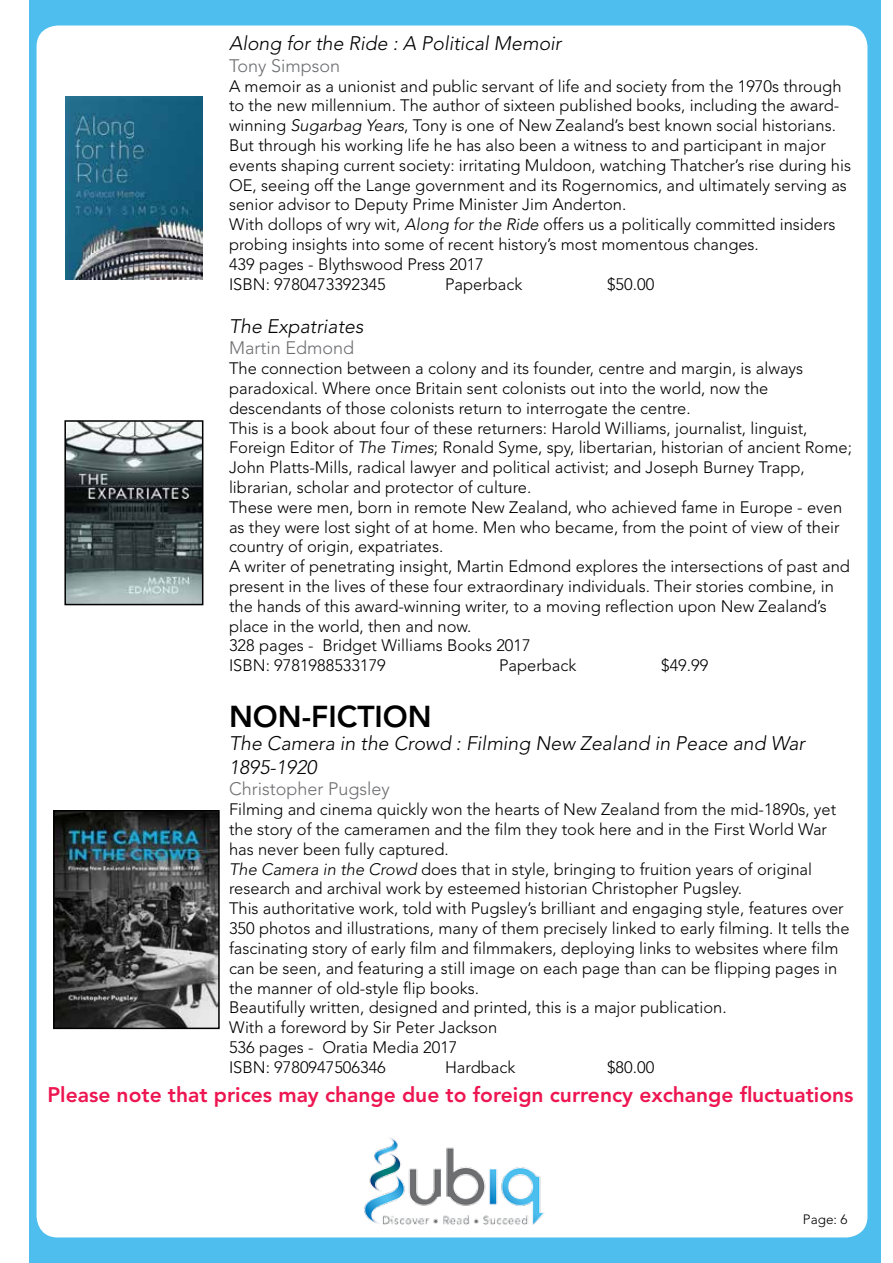
<style>
.page{position:relative;width:893px;height:1263px;background:#fff}
.page>*{position:absolute;margin:0;border:0;box-sizing:border-box;transform-origin:0 0}
.t1{font:800 30px "Avenir LT Std";color:#000}
.t2{font:800 21px "Avenir LT Std";color:#ed1651}
.t3{font:italic 300 19.5px/23.4px "Avenir LT Std";color:#000}
.t4{font:300 18px "Avenir LT Std";color:#6d6e71}
.t5{font:300 16.5px/19.8px "Avenir LT Std";color:#000}
.t6{font:300 13.5px "Avenir LT Std";color:#000}
.s1{font-style:italic}
</style>
<div class="page">
<div style="left:29px;top:0;width:851px;height:1263px;background:#4dbeed"></div>
<div style="left:37px;top:26px;width:830px;height:1211px;background:#fff;border-radius:21px"></div>
<img style="left:364px;top:1137px;width:180px;height:88px">
<img style="left:65px;top:96px;width:138px;height:184px">
<img style="left:67px;top:423px;width:133px;height:179px">
<div style="left:64px;top:420px;width:139px;height:185px;border:2px solid #000"></div>
<img style="left:56px;top:813px;width:161px;height:213px">
<div style="left:53px;top:810px;width:167px;height:219px;border:2px solid #000"></div>
<p class="t3" style="left:229px;top:32px;width:334px">Along for the Ride : A Political Memoir</p>
<p class="t4" style="left:229px;top:55px;width:113px">Tony Simpson</p>
<p class="t5" style="left:229px;top:76px;width:623px">A memoir as a unionist and public servant of life and society from the 1970s through to the new millennium. The author of sixteen published books, including the award&shy;winning <span class="s1">Sugarbag Years</span>, Tony is one of New Zealand’s best known social historians.<br>But through his working life he has also been a witness to and participant in major events shaping current society: irritating Muldoon, watching Thatcher’s rise during his OE, seeing off the Lange government and its Rogernomics, and ultimately serving as senior advisor to Deputy Prime Minister Jim Anderton.<br>With dollops of wry wit, <span class="s1">Along for the Ride</span> offers us a politically committed insiders probing insights into some of recent history’s most momentous changes.<br>439 pages - Blythswood Press 2017<br>ISBN: 9780473392345</p>
<p class="t5" style="left:445px;top:274px;width:79px">Paperback</p>
<p class="t5" style="left:607px;top:274px;width:49px">$50.00</p>
<p class="t3" style="left:229px;top:315px;width:136px">The Expatriates</p>
<p class="t4" style="left:229px;top:338px;width:127px">Martin Edmond</p>
<p class="t5" style="left:229px;top:359px;width:624px">The connection between a colony and its founder, centre and margin, is always paradoxical. Where once Britain sent colonists out into the world, now the descendants of those colonists return to interrogate the centre.<br>This is a book about four of these returners: Harold Williams, journalist, linguist, Foreign Editor of <span class="s1">The Times</span>; Ronald Syme, spy, libertarian, historian of ancient Rome; John Platts-Mills, radical lawyer and political activist; and Joseph Burney Trapp, librarian, scholar and protector of culture.<br>These were men, born in remote New Zealand, who achieved fame in Europe - even as they were lost sight of at home. Men who became, from the point of view of their country of origin, expatriates.<br>A writer of penetrating insight, Martin Edmond explores the intersections of past and present in the lives of these four extraordinary individuals. Their stories combine, in the hands of this award-winning writer, to a moving reflection upon New Zealand’s place in the world, then and now.<br>328 pages - Bridget Williams Books 2017<br>ISBN: 9781988533179</p>
<p class="t5" style="left:499px;top:656px;width:79px">Paperback</p>
<p class="t5" style="left:661px;top:656px;width:49px">$49.99</p>
<h1 class="t1" style="left:229px;top:699px;width:204px">NON-FICTION</h1>
<p class="t3" style="left:229px;top:732px;width:577px">The Camera in the Crowd : Filming New Zealand in Peace and War<br>1895-1920</p>
<p class="t4" style="left:229px;top:779px;width:162px">Christopher Pugsley</p>
<p class="t5" style="left:229px;top:800px;width:622px">Filming and cinema quickly won the hearts of New Zealand from the mid-1890s, yet the story of the cameramen and the film they took here and in the First World War has never been fully captured.<br><span class="s1">The Camera in the Crowd</span> does that in style, bringing to fruition years of original research and archival work by esteemed historian Christopher Pugsley.<br>This authoritative work, told with Pugsley’s brilliant and engaging style, features over 350 photos and illustrations, many of them precisely linked to early filming. It tells the fascinating story of early film and filmmakers, deploying links to websites where film can be seen, and featuring a still image on each page than can be flipping pages in the manner of old-style flip books.<br>Beautifully written, designed and printed, this is a major publication.<br>With a foreword by Sir Peter Jackson<br>536 pages - Oratia Media 2017<br>ISBN: 9780947506346</p>
<p class="t5" style="left:445px;top:1057px;width:72px">Hardback</p>
<p class="t5" style="left:607px;top:1057px;width:49px">$80.00</p>
<p class="t2" style="left:47px;top:1082px;width:808px">Please note that prices may change due to foreign currency exchange fluctuations</p>
<p class="t6" style="left:803px;top:1212px;width:46px">Page: 6</p>
</div>
